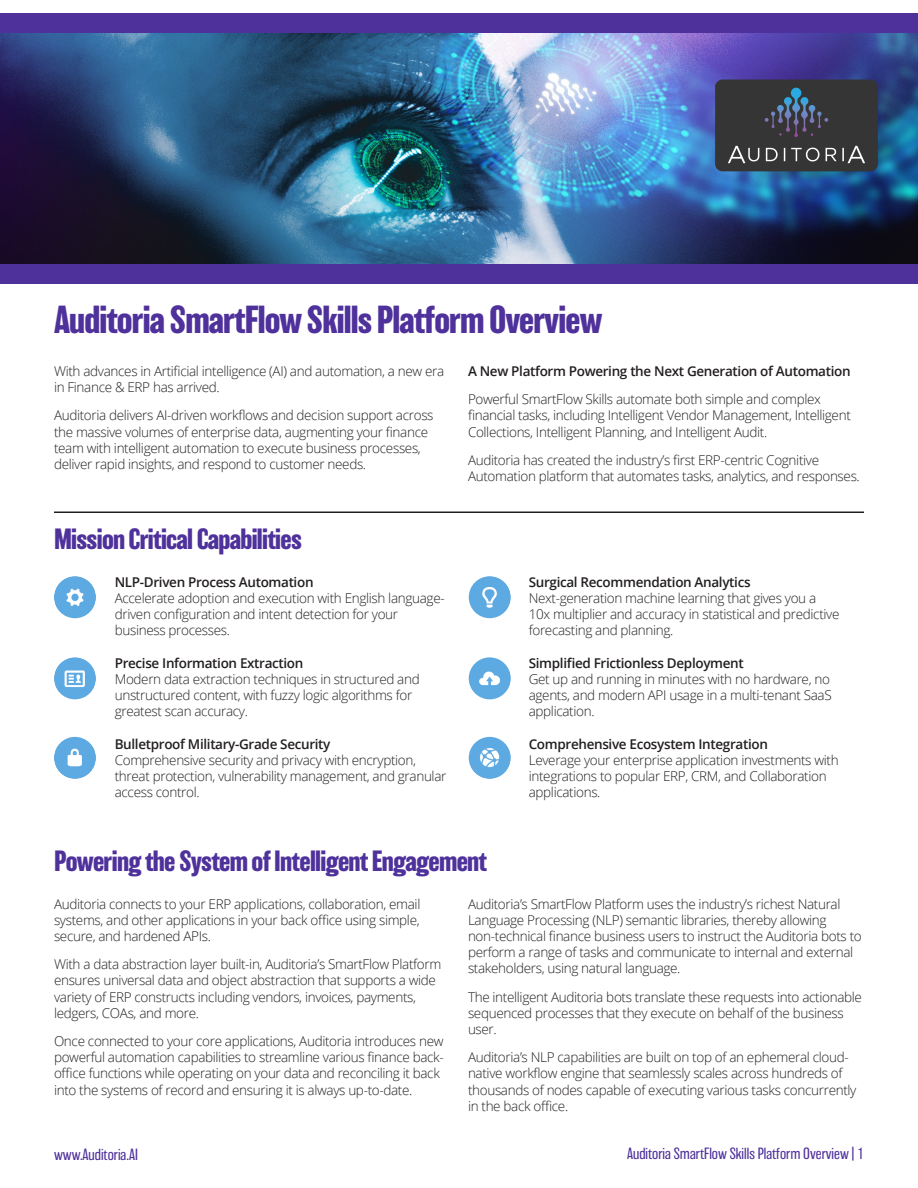
<style>
.page{position:relative;width:918px;height:1188px;background:#fff}
.page>*{position:absolute;margin:0;border:0;box-sizing:border-box;transform-origin:0 0}
.t1{font:700 36px "Balboa";letter-spacing:-.025em;color:#4f319b}
.t2{font:700 27px "Balboa";letter-spacing:-.025em;color:#4f319b}
.t3{font:200 15px "Balboa";color:#4f319b}
.Nomal_Paragraph_Styl{font:300 13.5px/16.2px "Open Sans";letter-spacing:-.025em;color:#231f20}
.Nomal_Paragraph_Styl-2{font:600 13.5px "Open Sans";letter-spacing:-.025em;color:#231f20}
</style>
<div class="page">
<div style="left:0;top:13px;width:918px;height:271px;background:#4f319b"></div>
<img style="left:0;top:34px;width:918px;height:229px">
<div style="left:715px;top:80px;width:163px;height:91px;background:#363536;border-radius:8px"></div>
<svg style="left:728px;top:146px;width:137px;height:17px"></svg>
<svg style="left:784px;top:88px;width:30px;height:49px"></svg>
<hr style="left:54px;top:512px;width:810px;height:1px;background:#231f20">
<img style="left:54px;top:576px;width:42px;height:42px;border-radius:21px">
<img style="left:54px;top:657px;width:42px;height:42px;border-radius:21px">
<img style="left:54px;top:737px;width:42px;height:42px;border-radius:21px">
<img style="left:469px;top:737px;width:42px;height:42px;border-radius:21px">
<img style="left:469px;top:657px;width:42px;height:42px;border-radius:21px">
<img style="left:469px;top:576px;width:42px;height:42px;border-radius:21px">
<p class="t1" style="left:54px;top:299px;width:550px">Auditoria SmartFlow Skills Platform Overview</p>
<p class="Nomal_Paragraph_Styl" style="left:54px;top:363px;width:392px">With advances in Artificial intelligence (AI) and automation, a new era in Finance &amp; ERP has arrived.</p>
<p class="Nomal_Paragraph_Styl" style="left:54px;top:407px;width:381px">Auditoria delivers AI-driven workflows and decision support across the massive volumes of enterprise data, augmenting your finance team with intelligent automation to execute business processes, deliver rapid insights, and respond to customer needs.</p>
<p class="Nomal_Paragraph_Styl-2" style="left:468px;top:362px;width:384px">A New Platform Powering the Next Generation of Automation</p>
<p class="Nomal_Paragraph_Styl" style="left:468px;top:391px;width:384px">Powerful SmartFlow Skills automate both simple and complex financial tasks, including Intelligent Vendor Management, Intelligent<br>Collections, Intelligent Planning, and Intelligent Audit.</p>
<p class="Nomal_Paragraph_Styl" style="left:468px;top:451px;width:393px">Auditoria has created the industry’s first ERP-centric Cognitive<br>Automation platform that automates tasks, analytics, and responses.</p>
<p class="t2" style="left:54px;top:524px;width:249px">Mission Critical Capabilities</p>
<p class="Nomal_Paragraph_Styl-2" style="left:115px;top:572px;width:200px">NLP-Driven Process Automation</p>
<p class="Nomal_Paragraph_Styl" style="left:115px;top:589px;width:332px">Accelerate adoption and execution with English language&shy;driven configuration and intent detection for your business processes.</p>
<p class="Nomal_Paragraph_Styl-2" style="left:115px;top:653px;width:190px">Precise Information Extraction</p>
<p class="Nomal_Paragraph_Styl" style="left:115px;top:670px;width:307px">Modern data extraction techniques in structured and unstructured content, with fuzzy logic algorithms for greatest scan accuracy.</p>
<p class="Nomal_Paragraph_Styl-2" style="left:115px;top:734px;width:217px">Bulletproof Military-Grade Security</p>
<p class="Nomal_Paragraph_Styl" style="left:115px;top:751px;width:333px">Comprehensive security and privacy with encryption, threat protection, vulnerability management, and granular access control.</p>
<p class="Nomal_Paragraph_Styl-2" style="left:529px;top:572px;width:223px">Surgical Recommendation Analytics</p>
<p class="Nomal_Paragraph_Styl" style="left:529px;top:589px;width:312px">Next-generation machine learning that gives you a<br>10x multiplier and accuracy in statistical and predictive forecasting and planning.</p>
<p class="Nomal_Paragraph_Styl-2" style="left:529px;top:653px;width:217px">Simplified Frictionless Deployment</p>
<p class="Nomal_Paragraph_Styl" style="left:529px;top:670px;width:305px">Get up and running in minutes with no hardware, no agents, and modern API usage in a multi-tenant SaaS application.</p>
<p class="Nomal_Paragraph_Styl-2" style="left:529px;top:734px;width:241px">Comprehensive Ecosystem Integration</p>
<p class="Nomal_Paragraph_Styl" style="left:529px;top:751px;width:311px">Leverage your enterprise application investments with integrations to popular ERP, CRM, and Collaboration applications.</p>
<p class="t2" style="left:54px;top:846px;width:435px">Powering the System of Intelligent Engagement</p>
<p class="Nomal_Paragraph_Styl" style="left:54px;top:895px;width:368px;text-align:justify">Auditoria connects to your ERP applications, collaboration, email systems, and other applications in your back office using simple, secure, and hardened APIs.</p>
<p class="Nomal_Paragraph_Styl" style="left:54px;top:956px;width:389px">With a data abstraction layer built-in, Auditoria’s SmartFlow Platform ensures universal data and object abstraction that supports a wide variety of ERP constructs including vendors, invoices, payments, ledgers, COAs, and more.</p>
<p class="Nomal_Paragraph_Styl" style="left:54px;top:1033px;width:391px">Once connected to your core applications, Auditoria introduces new powerful automation capabilities to streamline various finance back&shy;office functions while operating on your data and reconciling it back into the systems of record and ensuring it is always up-to-date.</p>
<p class="Nomal_Paragraph_Styl" style="left:468px;top:895px;width:395px">Auditoria’s SmartFlow Platform uses the industry’s richest Natural Language Processing (NLP) semantic libraries, thereby allowing non-technical finance business users to instruct the Auditoria bots to perform a range of tasks and communicate to internal and external stakeholders, using natural language.</p>
<p class="Nomal_Paragraph_Styl" style="left:468px;top:988px;width:395px">The intelligent Auditoria bots translate these requests into actionable sequenced processes that they execute on behalf of the business user.</p>
<p class="Nomal_Paragraph_Styl" style="left:468px;top:1049px;width:390px">Auditoria’s NLP capabilities are built on top of an ephemeral cloud&shy;native workflow engine that seamlessly scales across hundreds of thousands of nodes capable of executing various tasks concurrently in the back office.</p>
<p class="t3" style="left:54px;top:1147px;width:85px">www.Auditoria.AI</p>
<p class="t3" style="left:627px;top:1146px;width:238px">Auditoria SmartFlow Skills Platform Overview | 1</p>
</div>
